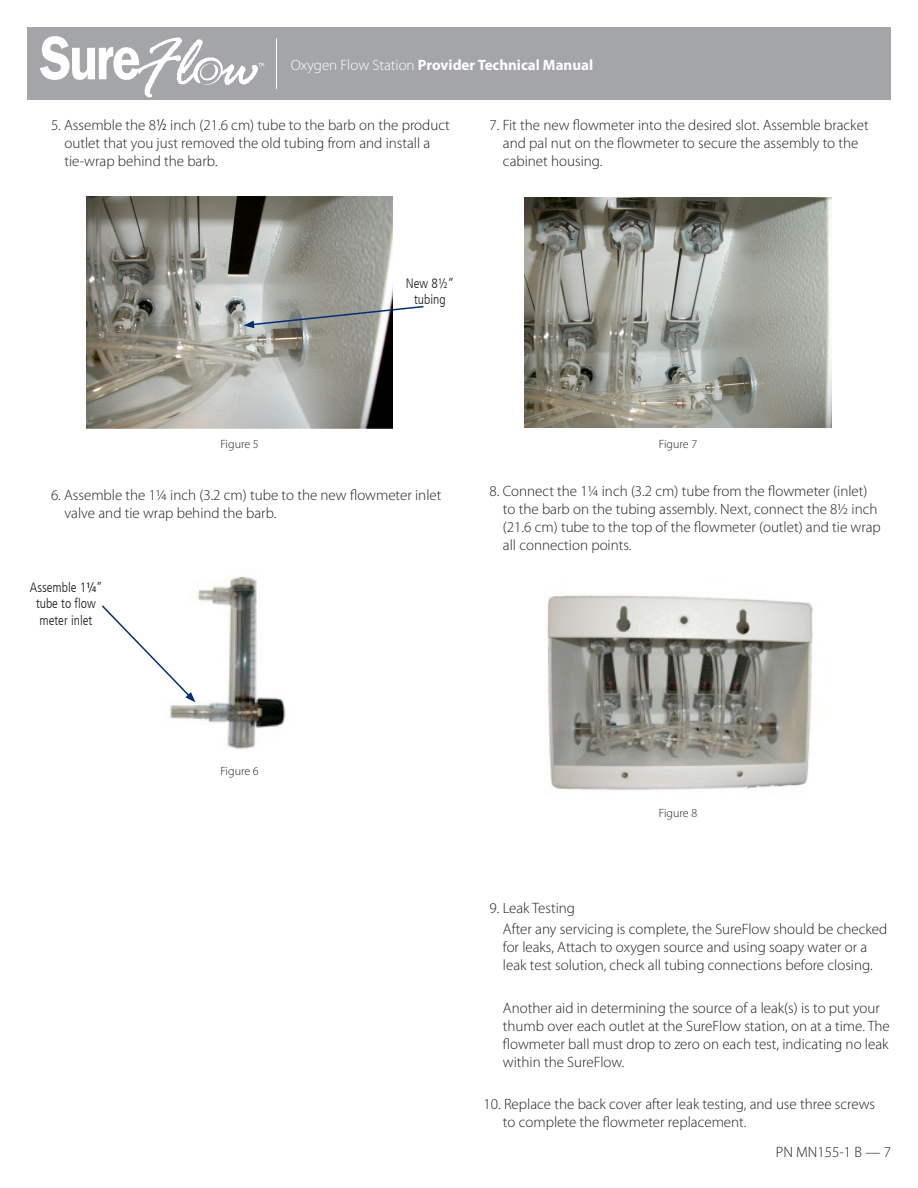
<style>
.page{position:relative;width:918px;height:1188px;background:#fff}
.page>*{position:absolute;margin:0;border:0;box-sizing:border-box;transform-origin:0 0}
.Bullets_-_Basic{font:300 15px/18px "Myriad Pro";color:#231f20}
.Bullets_-_Basic_inde{font:300 15px/18px "Myriad Pro";color:#231f20}
.Bullets_-_Basic_-_2{font:300 15px/18px "Myriad Pro";color:#231f20}
.t1{font:700 15px "Myriad Pro";color:#fff}
.t2{font:300 condensed 13.5px/16.2px "Frutiger LT";color:#231f20;text-align:center}
.t3{font:300 12px "Myriad Pro";color:#231f20}
.s1{font-weight:300}
.s2{font-family:"Frutiger LT";font-stretch:condensed}
.s3{font-family:"Frutiger";font-weight:400}
</style>
<div class="page">
<div style="left:27px;top:28px;width:864px;height:72px;background:#a4a5a9"></div>
<hr style="left:276px;top:39px;width:1px;height:50px;background:#fff">
<svg style="left:40px;top:36px;width:224px;height:61px"></svg>
<img style="left:86px;top:197px;width:307px;height:231px">
<img style="left:170px;top:576px;width:116px;height:173px">
<img style="left:525px;top:197px;width:306px;height:231px">
<img style="left:547px;top:595px;width:266px;height:195px">
<svg style="left:102px;top:604px;width:93px;height:98px"></svg>
<svg style="left:244px;top:305px;width:180px;height:23px"></svg>
<p class="t1" style="left:291px;top:55px;width:304px"><span class="s1">Oxygen Flow Station</span> Provider Technical Manual</p>
<p class="Bullets_-_Basic" style="left:64px;top:116px;width:387px;text-indent:-14px">5. Assemble the 8<span class="s2">½</span> inch (21.6 cm) tube to the barb on the product outlet that you just removed the old tubing from and install a tie-wrap behind the barb.</p>
<p class="Bullets_-_Basic" style="left:503px;top:116px;width:367px;text-indent:-14px">7. Fit the new flowmeter into the desired slot. Assemble bracket and pal nut on the flowmeter to secure the assembly to the cabinet housing.</p>
<p class="t2" style="left:406px;top:275px;width:50px">New 8½” tubing</p>
<p class="t3" style="left:220px;top:438px;width:40px">Figure 5</p>
<p class="Bullets_-_Basic" style="left:64px;top:486px;width:378px;text-indent:-14px">6. Assemble the 1¼ inch (3.2 cm) tube to the new flowmeter inlet valve and tie wrap behind the barb.</p>
<p class="t2" style="left:30px;top:580px;width:74px">Assemble 1<span class="s3">¼</span>” tube to flow meter inlet</p>
<p class="t3" style="left:659px;top:438px;width:40px">Figure 7</p>
<p class="Bullets_-_Basic" style="left:503px;top:483px;width:379px;text-indent:-14px">8. Connect the 1¼ inch (3.2 cm) tube from the flowmeter (inlet) to the barb on the tubing assembly. Next, connect the 8½ inch (21.6 cm) tube to the top of the flowmeter (outlet) and tie wrap all connection points.</p>
<p class="t3" style="left:220px;top:764px;width:40px">Figure 6</p>
<p class="t3" style="left:659px;top:807px;width:40px">Figure 8</p>
<p class="Bullets_-_Basic" style="left:489px;top:899px;width:87px">9. Leak Testing</p>
<p class="Bullets_-_Basic_inde" style="left:503px;top:921px;width:386px">After any servicing is complete, the SureFlow should be checked for leaks, Attach to oxygen source and using soapy water or a leak test solution, check all tubing connections before closing.</p>
<p class="Bullets_-_Basic_inde" style="left:503px;top:999px;width:388px">Another aid in determining the source of a leak(s) is to put your thumb over each outlet at the SureFlow station, on at a time. The flowmeter ball must drop to zero on each test, indicating no leak within the SureFlow.</p>
<p class="Bullets_-_Basic_-_2" style="left:503px;top:1096px;width:374px;text-indent:-20px">10. Replace the back cover after leak testing, and use three screws to complete the flowmeter replacement.</p>
<p class="Bullets_-_Basic_inde" style="left:776px;top:1144px;width:117px">PN MN155-1 B — 7</p>
</div>
